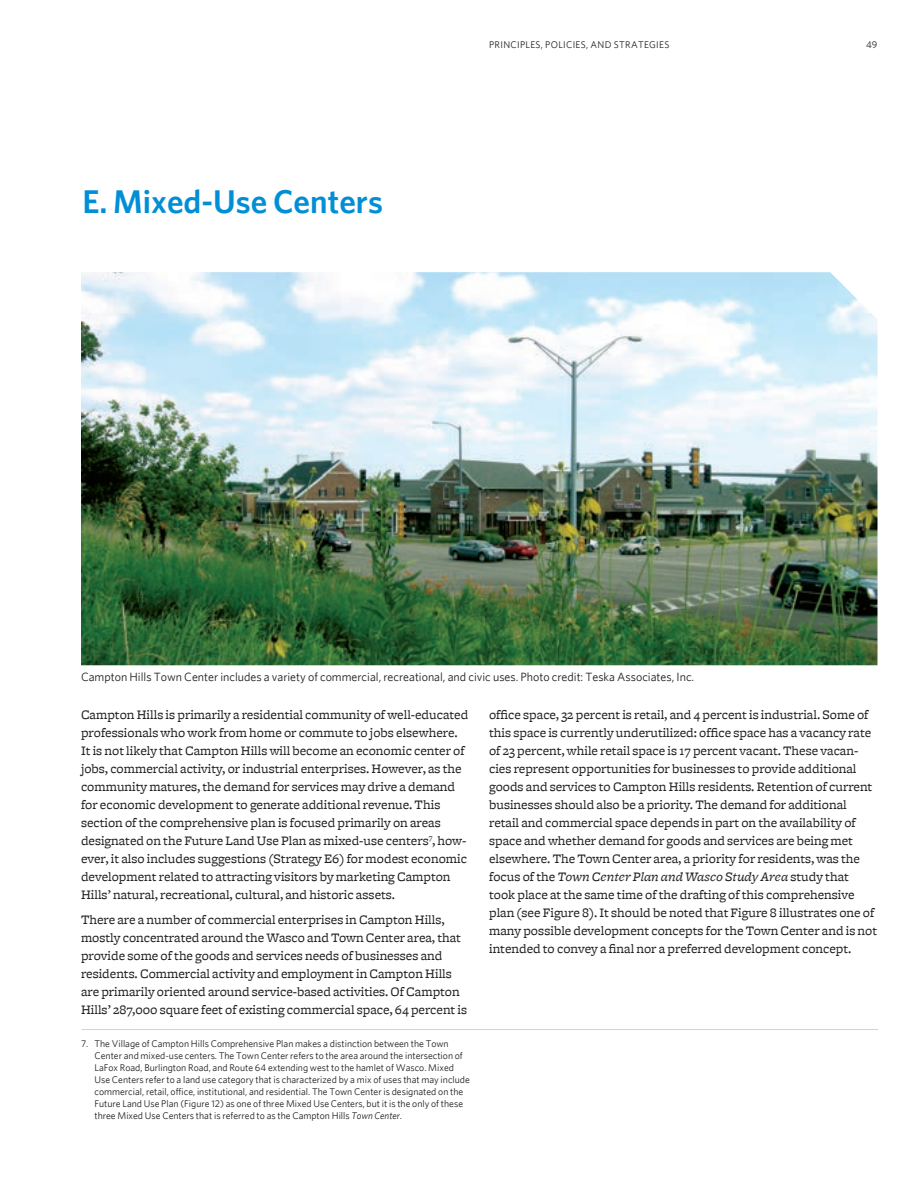
<style>
.page{position:relative;width:918px;height:1188px;background:#fff}
.page>*{position:absolute;margin:0;border:0;box-sizing:border-box;transform-origin:0 0}
.Body_-_9_12_Serif{font:700 33px "CMAP Sans";color:#008fd5}
.Body_-_9_12_Serif-2{font:13.5px/18px "CMAP Serif";color:#231f20}
.captions{font:12px "CMAP Sans";color:#231f20}
.footnotes_credits{font:9.75px/12px "CMAP Sans";color:#231f20}
.Page_header_6_5_8{font:9.75px "CMAP Sans";letter-spacing:.03em;color:#231f20}
.s1{font-style:italic}
</style>
<div class="page">
<hr style="left:82px;top:1029px;width:796px;height:1px;background:#d1d2d4">
<img style="left:81px;top:272px;width:797px;height:393px">
<p class="Body_-_9_12_Serif" style="left:82px;top:181px;width:302px">E. Mixed-Use Centers</p>
<p class="Page_header_6_5_8" style="left:489px;top:38px;width:182px">PRINCIPLES, POLICIES, AND STRATEGIES</p>
<p class="footnotes_credits" style="left:866px;top:38px;width:13px">49</p>
<p class="captions" style="left:81px;top:670px;width:615px">Campton Hills Town Center includes a variety of commercial, recreational, and civic uses. Photo credit: Teska Associates, Inc.</p>
<p class="Body_-_9_12_Serif-2" style="left:81px;top:706px;width:389px">Campton Hills is primarily a residential community of well-educated professionals who work from home or commute to jobs elsewhere.<br>It is not likely that Campton Hills will become an economic center of jobs, commercial activity, or industrial enterprises. However, as the community matures, the demand for services may drive a demand for economic development to generate additional revenue. This section of the comprehensive plan is focused primarily on areas designated on the Future Land Use Plan as mixed-use centers<sup>7</sup>, how&shy;ever, it also includes suggestions (Strategy E6) for modest economic development related to attracting visitors by marketing Campton Hills’ natural, recreational, cultural, and historic assets.</p>
<p class="Body_-_9_12_Serif-2" style="left:81px;top:911px;width:388px">There are a number of commercial enterprises in Campton Hills, mostly concentrated around the Wasco and Town Center area, that provide some of the goods and services needs of businesses and residents. Commercial activity and employment in Campton Hills are primarily oriented around service-based activities. Of Campton Hills’ 287,000 square feet of existing commercial space, 64 percent is</p>
<p class="footnotes_credits" style="left:94px;top:1037px;width:377px;text-indent:-14px">7. The Village of Campton Hills Comprehensive Plan makes a distinction between the Town Center and mixed-use centers. The Town Center refers to the area around the intersection of LaFox Road, Burlington Road, and Route 64 extending west to the hamlet of Wasco. Mixed Use Centers refer to a land use category that is characterized by a mix of uses that may include commercial, retail, office, institutional, and residential. The Town Center is designated on the Future Land Use Plan (Figure 12) as one of three Mixed Use Centers, but it is the only of these three Mixed Use Centers that is referred to as the Campton Hills <span class="s1">Town Center</span>.</p>
<p class="Body_-_9_12_Serif-2" style="left:489px;top:706px;width:390px">office space, 32 percent is retail, and 4 percent is industrial. Some of this space is currently underutilized: office space has a vacancy rate of 23 percent, while retail space is 17 percent vacant. These vacan&shy;cies represent opportunities for businesses to provide additional goods and services to Campton Hills residents. Retention of current businesses should also be a priority. The demand for additional retail and commercial space depends in part on the availability of space and whether demand for goods and services are being met elsewhere. The Town Center area, a priority for residents, was the focus of the <span class="s1">Town Center Plan and Wasco Study Area</span> study that took place at the same time of the drafting of this comprehensive plan (see Figure 8). It should be noted that Figure 8 illustrates one of many possible development concepts for the Town Center and is not intended to convey a final nor a preferred development concept.</p>
</div>
